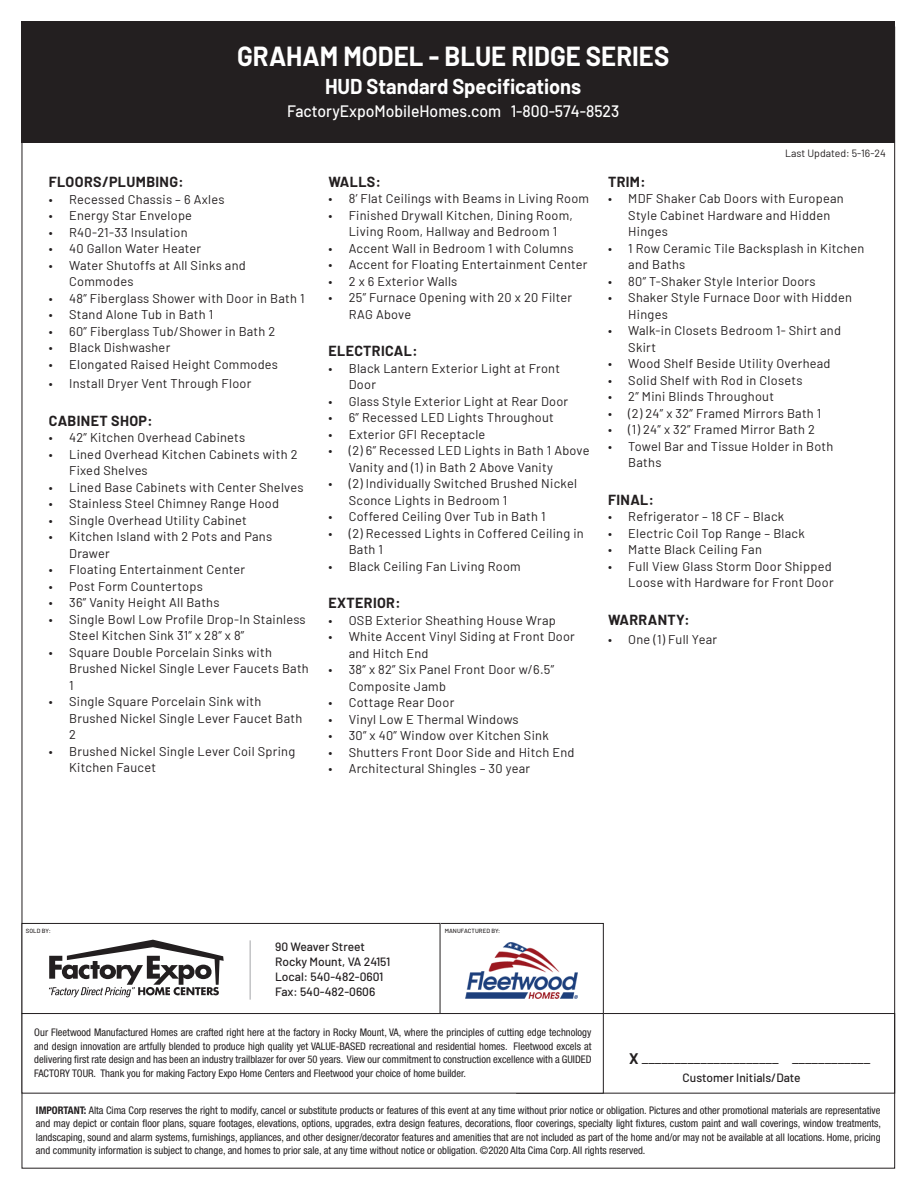
<style>
.page{position:relative;width:918px;height:1188px;background:#fff}
.page>*{position:absolute;margin:0;border:0;box-sizing:border-box;transform-origin:0 0}
.t1{font:700 27px "Barlow";color:#fff;scale:.95 1}
.t2{font:700 21px "Barlow";color:#fff;scale:.95 1}
.t3{font:500 16.5px "Barlow";color:#fff;scale:.95 1}
.t4{font:15px "Barlow";color:#231f20}
.Headers{font:700 14.25px "Barlow";letter-spacing:.025em;color:#231f20}
.t5{font:12.75px/16.5px "Barlow";letter-spacing:.02em;color:#231f20}
.t6{font:500 12px "Barlow";color:#231f20}
.heading_new{font:condensed 10.5px/13.5px "Helvetica Neue LT Std";color:#231f20;text-align:justify}
.t7{font:10.5px "Barlow";color:#231f20}
.t8{font:500 6px "Barlow";letter-spacing:.01em;color:#231f20}
.s1{font-weight:700}
</style>
<div class="page">
<div style="left:438px;top:923px;width:166px;height:91px;border:1px solid #231f20"></div>
<div style="left:22px;top:923px;width:418px;height:91px;border:1px solid #231f20"></div>
<div style="left:22px;top:21px;width:873px;height:122px;background:#231f20"></div>
<hr style="left:250px;top:940px;width:1px;height:60px;background:#a4a5a9">
<div style="left:516px;top:1013px;width:379px;height:81px;border:1px solid #231f20"></div>
<svg style="left:49px;top:940px;width:175px;height:57px"></svg>
<img style="left:465px;top:942px;width:112px;height:56px">
<div style="left:22px;top:1014px;width:581px;height:79px;background:#fff"></div>
<div style="left:22px;top:1013px;width:582px;height:81px;border:1px solid #231f20"></div>
<p class="t1" style="left:237px;top:36px;width:457px">GRAHAM MODEL - BLUE RIDGE SERIES</p>
<p class="t2" style="left:325px;top:71px;width:271px">HUD Standard Specifications</p>
<p class="t3" style="left:287px;top:99px;width:351px">FactoryExpoMobileHomes.com 1-800-574-8523</p>
<p class="t7" style="left:785px;top:145px;width:102px">Last Updated: 5-16-24</p>
<p class="Headers" style="left:49px;top:172px;width:136px">FLOORS/PLUMBING:</p>
<p class="t5" style="left:49px;top:190px;width:177px">• Recessed Chassis – 6 Axles</p>
<p class="t5" style="left:49px;top:206px;width:145px">• Energy Star Envelope</p>
<p class="t5" style="left:49px;top:223px;width:140px">• R40-21-33 Insulation</p>
<p class="t5" style="left:49px;top:239px;width:154px">• 40 Gallon Water Heater</p>
<p class="t5" style="left:69px;top:256px;width:178px;text-indent:-20px">• Water Shutoffs at All Sinks and<br>Commodes</p>
<p class="t5" style="left:49px;top:289px;width:257px">• 48” Fiberglass Shower with Door in Bath 1</p>
<p class="t5" style="left:49px;top:305px;width:166px">• Stand Alone Tub in Bath 1</p>
<p class="t5" style="left:49px;top:322px;width:228px">• 60” Fiberglass Tub/Shower in Bath 2</p>
<p class="t5" style="left:49px;top:338px;width:123px">• Black Dishwasher</p>
<p class="t5" style="left:49px;top:355px;width:231px">• Elongated Raised Height Commodes</p>
<p class="t5" style="left:49px;top:374px;width:204px">• Install Dryer Vent Through Floor</p>
<p class="Headers" style="left:49px;top:410px;width:105px">CABINET SHOP:</p>
<p class="t5" style="left:49px;top:428px;width:198px">• 42” Kitchen Overhead Cabinets</p>
<p class="t5" style="left:69px;top:445px;width:230px;text-indent:-20px">• Lined Overhead Kitchen Cabinets with 2<br>Fixed Shelves</p>
<p class="t5" style="left:49px;top:478px;width:256px">• Lined Base Cabinets with Center Shelves</p>
<p class="t5" style="left:49px;top:494px;width:232px">• Stainless Steel Chimney Range Hood</p>
<p class="t5" style="left:49px;top:511px;width:199px">• Single Overhead Utility Cabinet</p>
<p class="t5" style="left:69px;top:527px;width:205px;text-indent:-20px">• Kitchen Island with 2 Pots and Pans<br>Drawer</p>
<p class="t5" style="left:49px;top:560px;width:198px">• Floating Entertainment Center</p>
<p class="t5" style="left:49px;top:577px;width:155px">• Post Form Countertops</p>
<p class="t5" style="left:49px;top:593px;width:172px">• 36” Vanity Height All Baths</p>
<p class="t5" style="left:69px;top:610px;width:238px;text-indent:-20px">• Single Bowl Low Profile Drop-In Stainless<br>Steel Kitchen Sink 31” x 28” x 8”</p>
<p class="t5" style="left:69px;top:643px;width:241px;text-indent:-20px">• Square Double Porcelain Sinks with<br>Brushed Nickel Single Lever Faucets Bath<br>1</p>
<p class="t5" style="left:69px;top:692px;width:235px;text-indent:-20px">• Single Square Porcelain Sink with<br>Brushed Nickel Single Lever Faucet Bath<br>2</p>
<p class="t5" style="left:69px;top:742px;width:228px;text-indent:-20px">• Brushed Nickel Single Lever Coil Spring<br>Kitchen Faucet</p>
<p class="Headers" style="left:328px;top:171px;width:54px">WALLS:</p>
<p class="t5" style="left:328px;top:190px;width:262px">• 8’ Flat Ceilings with Beams in Living Room</p>
<p class="t5" style="left:328px;top:206px;width:246px;text-align:center">• Finished Drywall Kitchen, Dining Room,<br>Living Room, Hallway and Bedroom 1</p>
<p class="t5" style="left:328px;top:239px;width:246px">• Accent Wall in Bedroom 1 with Columns</p>
<p class="t5" style="left:328px;top:256px;width:261px">• Accent for Floating Entertainment Center</p>
<p class="t5" style="left:328px;top:272px;width:130px">• 2 x 6 Exterior Walls</p>
<p class="t5" style="left:349px;top:289px;width:225px;text-indent:-20px">• 25” Furnace Opening with 20 x 20 Filter<br>RAG Above</p>
<p class="Headers" style="left:328px;top:341px;width:91px">ELECTRICAL:</p>
<p class="t5" style="left:349px;top:359px;width:213px;text-indent:-20px">• Black Lantern Exterior Light at Front<br>Door</p>
<p class="t5" style="left:328px;top:392px;width:241px">• Glass Style Exterior Light at Rear Door</p>
<p class="t5" style="left:328px;top:409px;width:227px">• 6” Recessed LED Lights Throughout</p>
<p class="t5" style="left:328px;top:425px;width:158px">• Exterior GFI Receptacle</p>
<p class="t5" style="left:349px;top:442px;width:242px;text-indent:-20px">• (2) 6” Recessed LED Lights in Bath 1 Above<br>Vanity and (1) in Bath 2 Above Vanity</p>
<p class="t5" style="left:349px;top:475px;width:230px;text-indent:-20px">• (2) Individually Switched Brushed Nickel<br>Sconce Lights in Bedroom 1</p>
<p class="t5" style="left:328px;top:508px;width:219px">• Coffered Ceiling Over Tub in Bath 1</p>
<p class="t5" style="left:349px;top:524px;width:237px;text-indent:-20px">• (2) Recessed Lights in Coffered Ceiling in<br>Bath 1</p>
<p class="t5" style="left:328px;top:557px;width:194px">• Black Ceiling Fan Living Room</p>
<p class="Headers" style="left:328px;top:593px;width:74px">EXTERIOR:</p>
<p class="t5" style="left:328px;top:611px;width:229px">• OSB Exterior Sheathing House Wrap</p>
<p class="t5" style="left:349px;top:628px;width:228px;text-indent:-20px">• White Accent Vinyl Siding at Front Door and Hitch End</p>
<p class="t5" style="left:349px;top:661px;width:207px;text-indent:-20px">• 38” x 82” Six Panel Front Door w/6.5”<br>Composite Jamb</p>
<p class="t5" style="left:328px;top:694px;width:127px">• Cottage Rear Door</p>
<p class="t5" style="left:328px;top:710px;width:192px">• Vinyl Low E Thermal Windows</p>
<p class="t5" style="left:328px;top:727px;width:222px">• 30” x 40” Window over Kitchen Sink</p>
<p class="t5" style="left:328px;top:743px;width:247px">• Shutters Front Door Side and Hitch End</p>
<p class="t5" style="left:328px;top:760px;width:203px">• Architectural Shingles – 30 year</p>
<p class="Headers" style="left:608px;top:171px;width:39px">TRIM:</p>
<p class="t5" style="left:628px;top:190px;width:217px;text-indent:-20px">• MDF Shaker Cab Doors with European<br>Style Cabinet Hardware and Hidden<br>Hinges</p>
<p class="t5" style="left:628px;top:239px;width:238px;text-indent:-20px">• 1 Row Ceramic Tile Backsplash in Kitchen and Baths</p>
<p class="t5" style="left:608px;top:272px;width:209px">• 80” T-Shaker Style Interior Doors</p>
<p class="t5" style="left:628px;top:289px;width:225px;text-indent:-20px">• Shaker Style Furnace Door with Hidden<br>Hinges</p>
<p class="t5" style="left:628px;top:322px;width:214px;text-indent:-20px">• Walk-in Closets Bedroom 1- Shirt and<br>Skirt</p>
<p class="t5" style="left:608px;top:355px;width:224px">• Wood Shelf Beside Utility Overhead</p>
<p class="t5" style="left:608px;top:371px;width:196px">• Solid Shelf with Rod in Closets</p>
<p class="t5" style="left:608px;top:388px;width:167px">• 2” Mini Blinds Throughout</p>
<p class="t5" style="left:608px;top:404px;width:215px">• (2) 24” x 32” Framed Mirrors Bath 1</p>
<p class="t5" style="left:608px;top:421px;width:208px">• (1) 24” x 32” Framed Mirror Bath 2</p>
<p class="t5" style="left:628px;top:437px;width:207px;text-indent:-20px">• Towel Bar and Tissue Holder in Both<br>Baths</p>
<p class="Headers" style="left:608px;top:489px;width:47px">FINAL:</p>
<p class="t5" style="left:608px;top:508px;width:178px">• Refrigerator – 18 CF – Black</p>
<p class="t5" style="left:608px;top:524px;width:198px">• Electric Coil Top Range – Black</p>
<p class="t5" style="left:608px;top:541px;width:155px">• Matte Black Ceiling Fan</p>
<p class="t5" style="left:608px;top:557px;width:227px;text-align:right">• Full View Glass Storm Door Shipped<br>Loose with Hardware for Front Door</p>
<p class="Headers" style="left:608px;top:609px;width:83px">WARRANTY:</p>
<p class="t5" style="left:608px;top:630px;width:111px">• One (1) Full Year</p>
<p class="t8" style="left:26px;top:926px;width:26px">SOLD BY:</p>
<p class="t8" style="left:445px;top:926px;width:57px">MANUFACTURED BY:</p>
<p class="t6" style="left:275px;top:938px;width:91px">90 Weaver Street</p>
<p class="t6" style="left:275px;top:953px;width:117px">Rocky Mount, VA 24151</p>
<p class="t6" style="left:275px;top:968px;width:110px">Local: 540-482-0601</p>
<p class="t6" style="left:275px;top:983px;width:102px">Fax: 540-482-0606</p>
<p class="heading_new" style="left:34px;top:1026px;width:559px">Our Fleetwood Manufactured Homes are crafted right here at the factory in Rocky Mount, VA, where the principles of cutting edge technology and design innovation are artfully blended to produce high quality yet VALUE-BASED recreational and residential homes. Fleetwood excels at delivering first rate design and has been an industry trailblazer for over 50 years. View our commitment to construction excellence with a GUIDED FACTORY TOUR. Thank you for making Factory Expo Home Centers and Fleetwood your choice of home builder.</p>
<p class="t4" style="left:629px;top:1048px;width:243px"><span class="s1">X</span> _____________________ ____________</p>
<p class="t6" style="left:683px;top:1069px;width:119px">Customer Initials/Date</p>
<p class="heading_new" style="left:36px;top:1103px;width:847px"><span class="s1">IMPORTANT:</span> Alta Cima Corp reserves the right to modify, cancel or substitute products or features of this event at any time without prior notice or obligation. Pictures and other promotional materials are representative and may depict or contain floor plans, square footages, elevations, options, upgrades, extra design features, decorations, floor coverings, specialty light fixtures, custom paint and wall coverings, window treatments, landscaping, sound and alarm systems, furnishings, appliances, and other designer/decorator features and amenities that are not included as part of the home and/or may not be available at all locations. Home, pricing and community information is subject to change, and homes to prior sale, at any time without notice or obligation. ©2020 Alta Cima Corp. All rights reserved.</p>
</div>
